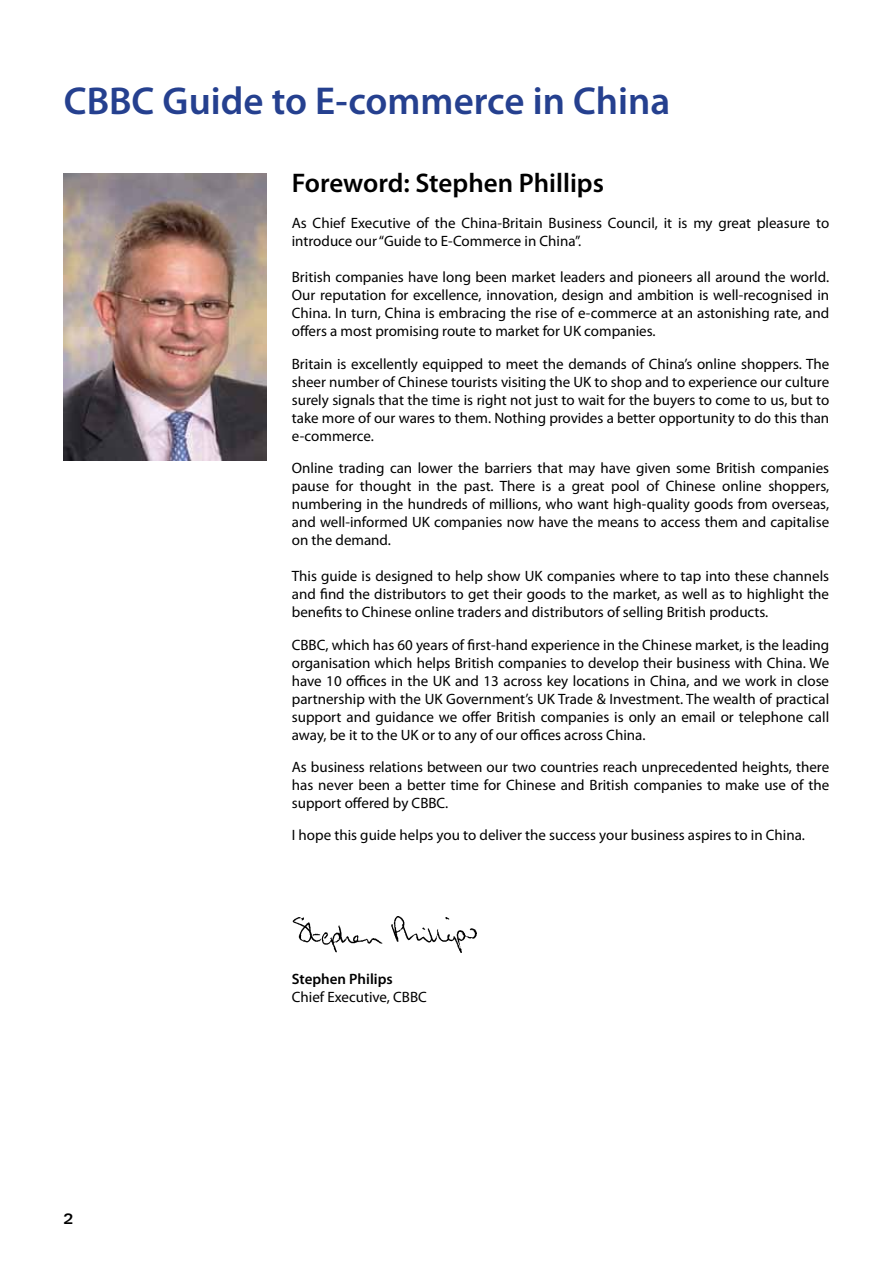
<style>
.page{position:relative;width:893px;height:1263px;background:#fff}
.page>*{position:absolute;margin:0;border:0;box-sizing:border-box;transform-origin:0 0}
.t1{font:600 39px "Myriad Pro";color:#25408f}
.t2{font:600 27px "Myriad Pro";color:#000}
.t3{font:15px/18px "Myriad Pro";color:#000;text-align:justify}
.t4{font:600 15px "Myriad Pro";color:#000}
.t5{font:700 15px "Substance";color:#000}
</style>
<div class="page">
<img style="left:64px;top:173px;width:202px;height:288px">
<img style="left:292px;top:916px;width:184px;height:36px">
<h1 class="t1" style="left:64px;top:76px;width:608px">CBBC Guide to E-commerce in China</h1>
<h2 class="t2" style="left:292px;top:166px;width:314px">Foreword: Stephen Phillips</h2>
<p class="t3" style="left:292px;top:214px;width:539px">As Chief Executive of the China-Britain Business Council, it is my great pleasure to introduce our “Guide to E-Commerce in China”.</p>
<p class="t3" style="left:292px;top:268px;width:539px">British companies have long been market leaders and pioneers all around the world.<br>Our reputation for excellence, innovation, design and ambition is well-recognised in China. In turn, China is embracing the rise of e-commerce at an astonishing rate, and offers a most promising route to market for UK companies.</p>
<p class="t3" style="left:292px;top:354px;width:539px">Britain is excellently equipped to meet the demands of China’s online shoppers. The sheer number of Chinese tourists visiting the UK to shop and to experience our culture surely signals that the time is right not just to wait for the buyers to come to us, but to take more of our wares to them. Nothing provides a better opportunity to do this than e-commerce.</p>
<p class="t3" style="left:292px;top:459px;width:539px">Online trading can lower the barriers that may have given some British companies pause for thought in the past. There is a great pool of Chinese online shoppers, numbering in the hundreds of millions, who want high-quality goods from overseas, and well-informed UK companies now have the means to access them and capitalise on the demand.</p>
<p class="t3" style="left:292px;top:567px;width:539px">This guide is designed to help show UK companies where to tap into these channels and find the distributors to get their goods to the market, as well as to highlight the benefits to Chinese online traders and distributors of selling British products.</p>
<p class="t3" style="left:292px;top:635px;width:539px">CBBC, which has 60 years of first-hand experience in the Chinese market, is the leading organisation which helps British companies to develop their business with China. We have 10 offices in the UK and 13 across key locations in China, and we work in close partnership with the UK Government’s UK Trade &amp; Investment. The wealth of practical support and guidance we offer British companies is only an email or telephone call away, be it to the UK or to any of our offices across China.</p>
<p class="t3" style="left:292px;top:758px;width:539px">As business relations between our two countries reach unprecedented heights, there has never been a better time for Chinese and British companies to make use of the support offered by CBBC.</p>
<p class="t3" style="left:292px;top:826px;width:515px">I hope this guide helps you to deliver the success your business aspires to in China.</p>
<p class="t5" style="left:64px;top:1210px;width:11px">2</p>
<p class="t4" style="left:292px;top:970px;width:102px">Stephen Philips</p>
<p class="t3" style="left:292px;top:988px;width:137px">Chief Executive, CBBC</p>
</div>
